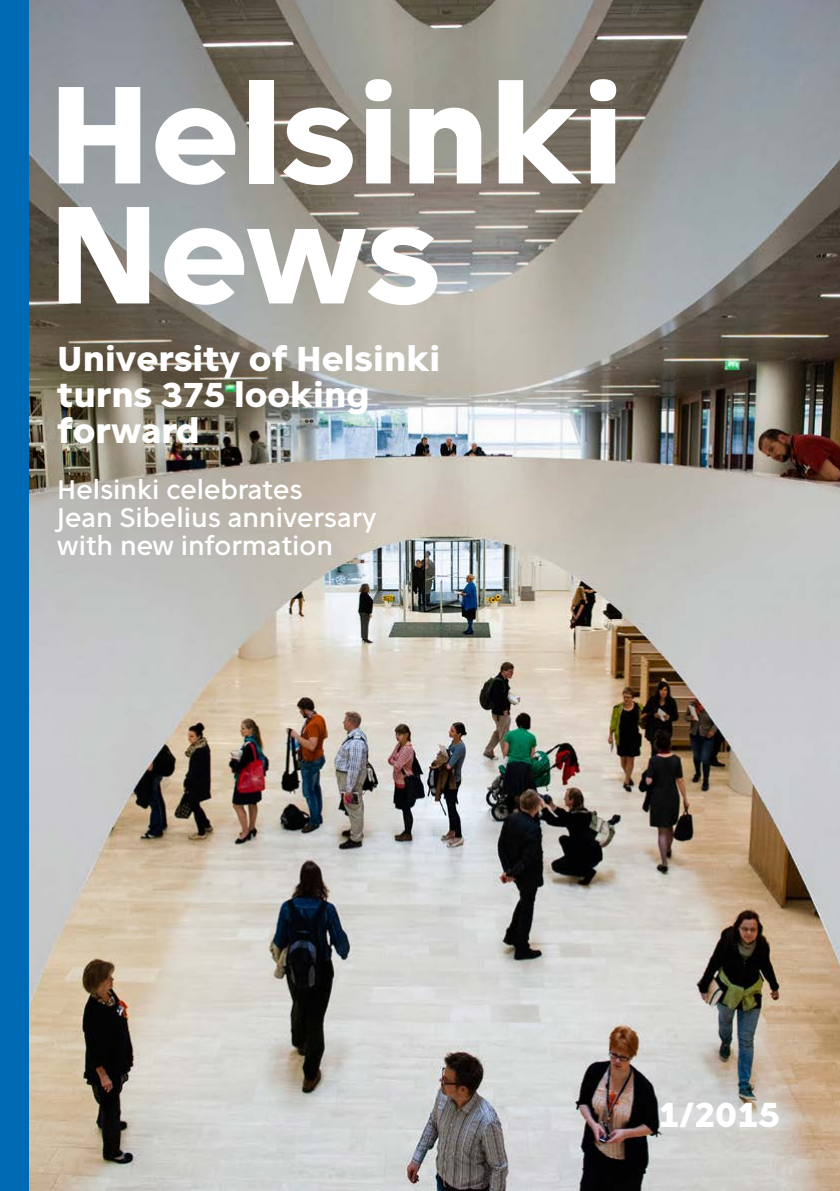
<style>
.page{position:relative;width:840px;height:1191px;background:#fff}
.page>*{position:absolute;margin:0;border:0;box-sizing:border-box;transform-origin:0 0}
.t1{font:700 144px/120px "Helsinki Avoin Sans";color:#fff}
.t2{font:700 36px/36px "Helsinki Avoin Sans";color:#fff}
.t3{font:28px/28px "Helsinki Avoin Sans";color:#fff}
</style>
<div class="page">
<img style="left:28px;top:0;width:811px;height:1191px">
<div style="left:0;top:0;width:28px;height:1191px;background:#006ab4"></div>
<h1 class="t1" style="left:48px;top:68px;width:578px">Helsinki<br>News</h1>
<p class="t2" style="left:57px;top:339px;width:384px">University of Helsinki turns 375 looking forward</p>
<p class="t3" style="left:57px;top:475px;width:320px">Helsinki celebrates<br>Jean Sibelius anniversary with new information</p>
<p class="t2" style="left:657px;top:1095px;width:123px">1/2015</p>
</div>
